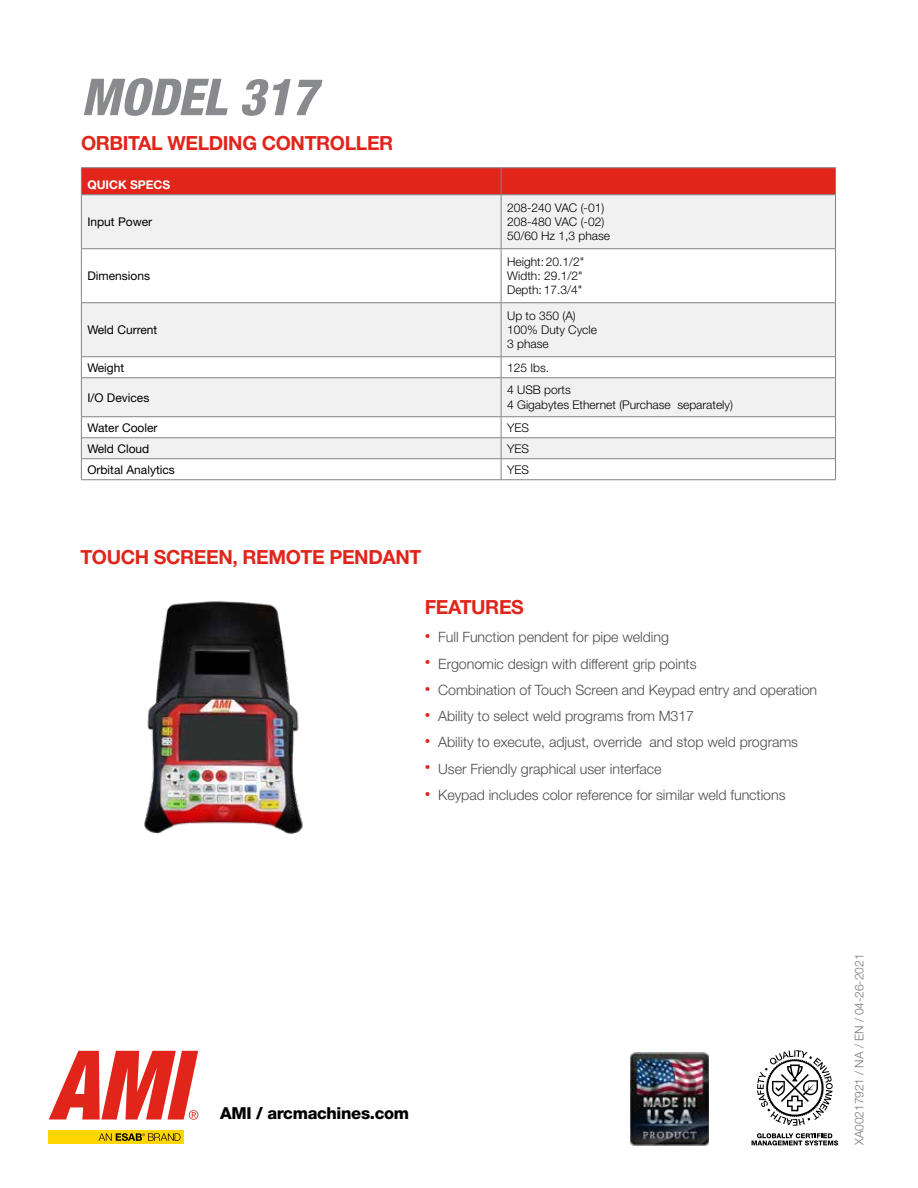
<style>
.page{position:relative;width:918px;height:1188px;background:#fff}
.page>*{position:absolute;margin:0;border:0;box-sizing:border-box;transform-origin:0 0}
.t1{font:italic 800 condensed 51px "Helvetica Neue LT Pro";letter-spacing:-.01em;color:#898a8d}
.t2{font:700 19.5px "Helvetica Neue LT Pro";letter-spacing:-.02em;color:#e1251b}
.t3{font:800 16.5px "Helvetica Neue LT Pro";letter-spacing:-.02em;color:#000}
.t4{font:300 14.25px "Helvetica Neue LT Pro";letter-spacing:-.005em;color:#4d4d4f}
.t5{font:300 12px/14.4px "Helvetica Neue LT Pro";color:#000}
.t6{font:12px "Helvetica Neue LT Pro";color:#000}
.t7{font:300 12px "Helvetica Neue LT Pro";letter-spacing:-.005em;color:#77787b}
.t8{font:700 12px "Helvetica Neue LT Pro";color:#fff}
</style>
<div class="page">
<svg style="left:752px;top:1133px;width:86px;height:12px"></svg>
<svg style="left:757px;top:1050px;width:76px;height:76px"></svg>
<img style="left:630px;top:1053px;width:79px;height:92px">
<div style="left:82px;top:195px;width:753px;height:53px;background:#f1f1f2"></div>
<svg style="left:82px;top:249px;width:753px;height:230px;fill:#f1f1f2"></svg>
<hr style="left:81px;top:167px;width:420px;height:1px;background:#808285">
<hr style="left:501px;top:167px;width:335px;height:1px;background:#808285">
<hr style="left:81px;top:195px;width:1px;height:53px;background:#808285">
<hr style="left:501px;top:195px;width:1px;height:53px;background:#808285">
<hr style="left:835px;top:195px;width:1px;height:53px;background:#808285">
<hr style="left:81px;top:249px;width:1px;height:53px;background:#808285">
<hr style="left:501px;top:249px;width:1px;height:53px;background:#808285">
<hr style="left:835px;top:249px;width:1px;height:53px;background:#808285">
<svg style="left:81px;top:357px;width:1px;height:20px"></svg>
<svg style="left:501px;top:357px;width:1px;height:20px"></svg>
<svg style="left:835px;top:357px;width:1px;height:20px"></svg>
<div style="left:81px;top:168px;width:755px;height:26px;background:#e1251b"></div>
<hr style="left:81px;top:303px;width:1px;height:53px;background:#808285">
<hr style="left:501px;top:303px;width:1px;height:53px;background:#808285">
<hr style="left:835px;top:303px;width:1px;height:53px;background:#808285">
<hr style="left:81px;top:377px;width:420px;height:1px;background:#808285">
<hr style="left:81px;top:378px;width:1px;height:38px;background:#808285">
<hr style="left:501px;top:377px;width:335px;height:1px;background:#808285">
<hr style="left:501px;top:378px;width:1px;height:38px;background:#808285">
<hr style="left:835px;top:378px;width:1px;height:38px;background:#808285">
<hr style="left:81px;top:416px;width:420px;height:1px;background:#808285">
<hr style="left:81px;top:437px;width:420px;height:1px;background:#808285">
<hr style="left:501px;top:416px;width:335px;height:1px;background:#808285">
<hr style="left:501px;top:437px;width:335px;height:1px;background:#808285">
<hr style="left:81px;top:458px;width:420px;height:1px;background:#808285">
<svg style="left:81px;top:417px;width:1px;height:62px"></svg>
<hr style="left:81px;top:479px;width:420px;height:1px;background:#808285">
<hr style="left:501px;top:458px;width:335px;height:1px;background:#808285">
<svg style="left:501px;top:417px;width:1px;height:62px"></svg>
<svg style="left:835px;top:417px;width:1px;height:62px"></svg>
<hr style="left:501px;top:479px;width:335px;height:1px;background:#808285">
<hr style="left:81px;top:194px;width:420px;height:1px;background:#808285">
<hr style="left:501px;top:194px;width:335px;height:1px;background:#808285">
<hr style="left:81px;top:248px;width:420px;height:1px;background:#808285">
<hr style="left:501px;top:248px;width:335px;height:1px;background:#808285">
<hr style="left:81px;top:302px;width:420px;height:1px;background:#808285">
<hr style="left:501px;top:302px;width:335px;height:1px;background:#808285">
<hr style="left:81px;top:356px;width:420px;height:1px;background:#808285">
<hr style="left:501px;top:356px;width:335px;height:1px;background:#808285">
<div style="left:48px;top:1130px;width:136px;height:14px;background:#ffd600"></div>
<svg style="left:99px;top:1133px;width:82px;height:8px"></svg>
<svg style="left:49px;top:1051px;width:149px;height:69px"></svg>
<img style="left:144px;top:601px;width:159px;height:233px">
<h1 class="t1" style="left:81px;top:61px;width:238px">MODEL 317</h1>
<h2 class="t2" style="left:81px;top:130px;width:314px">ORBITAL WELDING CONTROLLER</h2>
<p class="t8" style="left:87px;top:177px;width:84px">QUICK SPECS</p>
<p class="t6" style="left:87px;top:214px;width:66px">Input Power</p>
<p class="t6" style="left:87px;top:268px;width:64px">Dimensions</p>
<p class="t6" style="left:87px;top:322px;width:71px">Weld Current</p>
<p class="t5" style="left:507px;top:200px;width:104px">208-240 VAC (-01)<br>208-480 VAC (-02)<br>50/60 Hz 1,3 phase</p>
<p class="t5" style="left:507px;top:254px;width:79px">Height: 20.1/2"<br>Width: 29.1/2"<br>Depth: 17.3/4"</p>
<p class="t5" style="left:507px;top:308px;width:91px">Up to 350 (A)<br>100% Duty Cycle<br>3 phase</p>
<p class="t6" style="left:87px;top:360px;width:38px">Weight</p>
<p class="t5" style="left:507px;top:360px;width:44px">125 Ibs.</p>
<p class="t6" style="left:87px;top:390px;width:64px">I/O Devices</p>
<p class="t5" style="left:507px;top:383px;width:227px">4 USB ports<br>4 Gigabytes Ethernet (Purchase separately)</p>
<p class="t6" style="left:87px;top:420px;width:72px">Water Cooler</p>
<p class="t5" style="left:507px;top:420px;width:24px">YES</p>
<p class="t6" style="left:87px;top:441px;width:63px">Weld Cloud</p>
<p class="t5" style="left:507px;top:441px;width:24px">YES</p>
<p class="t6" style="left:87px;top:462px;width:89px">Orbital Analytics</p>
<p class="t5" style="left:507px;top:462px;width:24px">YES</p>
<h2 class="t2" style="left:80px;top:545px;width:342px">TOUCH SCREEN, REMOTE PENDANT</h2>
<h2 class="t2" style="left:425px;top:595px;width:101px">FEATURES</h2>
<p class="t4" style="left:425px;top:629px;width:246px"><sup>•</sup> Full Function pendent for pipe welding</p>
<p class="t4" style="left:425px;top:655px;width:273px"><sup>•</sup> Ergonomic design with different grip points</p>
<p class="t4" style="left:425px;top:681px;width:394px"><sup>•</sup> Combination of Touch Screen and Keypad entry and operation</p>
<p class="t4" style="left:425px;top:707px;width:271px"><sup>•</sup> Ability to select weld programs from M317</p>
<p class="t4" style="left:425px;top:734px;width:375px"><sup>•</sup> Ability to execute, adjust, override and stop weld programs</p>
<p class="t4" style="left:425px;top:760px;width:238px"><sup>•</sup> User Friendly graphical user interface</p>
<p class="t4" style="left:425px;top:786px;width:362px"><sup>•</sup> Keypad includes color reference for similar weld functions</p>
<p class="t3" style="left:220px;top:1104px;width:191px">AMI / arcmachines.com</p>
<p class="t7" style="left:852px;top:1145px;width:193px;rotate:-90deg">XA00217921 / NA / EN / 04-26-2021</p>
</div>
